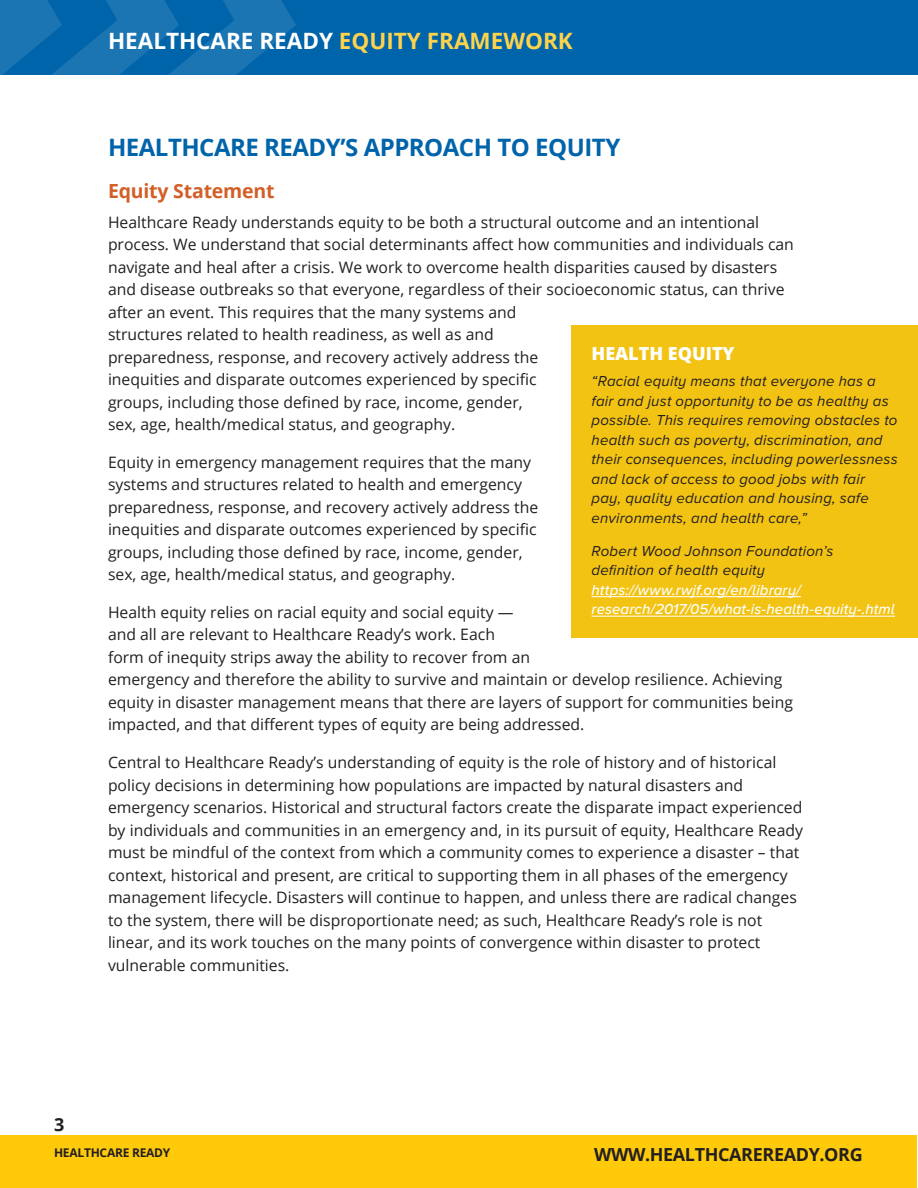
<style>
.page{position:relative;width:918px;height:1188px;background:#fff}
.page>*{position:absolute;margin:0;border:0;box-sizing:border-box;transform-origin:0 0}
.t1{font:700 24px "Open Sans";letter-spacing:-.02em;color:#0064aa}
.t2{font:700 22.5px "Open Sans";color:#fff}
.t3{font:700 19.5px "Open Sans";letter-spacing:-.01em;color:#d25f27}
.t4{font:700 18px "Open Sans";letter-spacing:-.02em;color:#231f20}
.BODY{font:800 18px "Open Sans";color:#fff}
.BODY-2{font:15.75px/22.5px "Open Sans";color:#231f20}
.sidebar_story_tellin{font:italic 15px/19.5px "Proxima Nova A";letter-spacing:.015em;color:#231f20}
.sidebar_story_tellin-2{font:italic 500 15px/19.5px "Proxima Nova A";letter-spacing:.005em;color:#fff}
.t5{font:700 12px "Open Sans";letter-spacing:-.02em;color:#231f20}
.s1{color:#fed34c}
.s2{font-weight:400;color:#231f20}
</style>
<div class="page">
<div style="left:1px;top:1136px;width:916px;height:52px;background:#feca0a"></div>
<div style="left:0;top:0;width:918px;height:75px;background:#0064aa"></div>
<svg style="left:0;top:0;width:296px;height:75px"></svg>
<div style="left:571px;top:326px;width:347px;height:312px;background:#f3c314"></div>
<hr style="left:592px;top:596px;width:209px;height:1px;background:#fff">
<hr style="left:592px;top:616px;width:303px;height:1px;background:#fff">
<h2 class="t2" style="left:108px;top:25px;width:466px">HEALTHCARE READY <span class="s1">EQUITY FRAMEWORK</span></h2>
<h1 class="t1" style="left:108px;top:130px;width:514px">HEALTHCARE READY’S APPROACH TO EQUITY</h1>
<h2 class="t3" style="left:108px;top:177px;width:168px">Equity Statement</h2>
<p class="BODY-2" style="left:108px;top:210px;width:687px">Healthcare Ready understands equity to be both a structural outcome and an intentional process. We understand that social determinants affect how communities and individuals can navigate and heal after a crisis. We work to overcome health disparities caused by disasters and disease outbreaks so that everyone, regardless of their socioeconomic status, can thrive after an event. This requires that the many systems and<br>structures related to health readiness, as well as and<br>preparedness, response, and recovery actively address the<br>inequities and disparate outcomes experienced by specific<br>groups, including those defined by race, income, gender,<br>sex, age, health/medical status, and geography.</p>
<p class="BODY-2" style="left:108px;top:450px;width:432px">Equity in emergency management requires that the many systems and structures related to health and emergency preparedness, response, and recovery actively address the inequities and disparate outcomes experienced by specific groups, including those defined by race, income, gender, sex, age, health/medical status, and geography.</p>
<p class="BODY-2" style="left:108px;top:601px;width:686px">Health equity relies on racial equity and social equity —<br>and all are relevant to Healthcare Ready’s work. Each<br>form of inequity strips away the ability to recover from an<br>emergency and therefore the ability to survive and maintain or develop resilience. Achieving equity in disaster management means that there are layers of support for communities being impacted, and that different types of equity are being addressed.</p>
<p class="BODY-2" style="left:108px;top:751px;width:697px">Central to Healthcare Ready’s understanding of equity is the role of history and of historical policy decisions in determining how populations are impacted by natural disasters and emergency scenarios. Historical and structural factors create the disparate impact experienced by individuals and communities in an emergency and, in its pursuit of equity, Healthcare Ready must be mindful of the context from which a community comes to experience a disaster – that context, historical and present, are critical to supporting them in all phases of the emergency management lifecycle. Disasters will continue to happen, and unless there are radical changes to the system, there will be disproportionate need; as such, Healthcare Ready’s role is not linear, and its work touches on the many points of convergence within disaster to protect vulnerable communities.</p>
<p class="BODY" style="left:592px;top:340px;width:145px">HEALTH EQUITY</p>
<p class="sidebar_story_tellin" style="left:592px;top:371px;width:308px">“Racial equity means that everyone has a fair and just opportunity to be as healthy as possible. This requires removing obstacles to health such as poverty, discrimination, and their consequences, including powerlessness and lack of access to good jobs with fair pay, quality education and housing, safe environments, and health care,”</p>
<p class="sidebar_story_tellin-2" style="left:592px;top:540px;width:305px"><span class="s2">Robert Wood Johnson Foundation’s definition of health equity </span>https://www.rwjf.org/en/library/ research/2017/05/what-is-health-equity-.html</p>
<p class="t4" style="left:54px;top:1112px;width:12px">3</p>
<p class="t5" style="left:54px;top:1144px;width:118px">HEALTHCARE READY</p>
<p class="t4" style="left:594px;top:1142px;width:270px">WWW.HEALTHCAREREADY.ORG</p>
</div>
